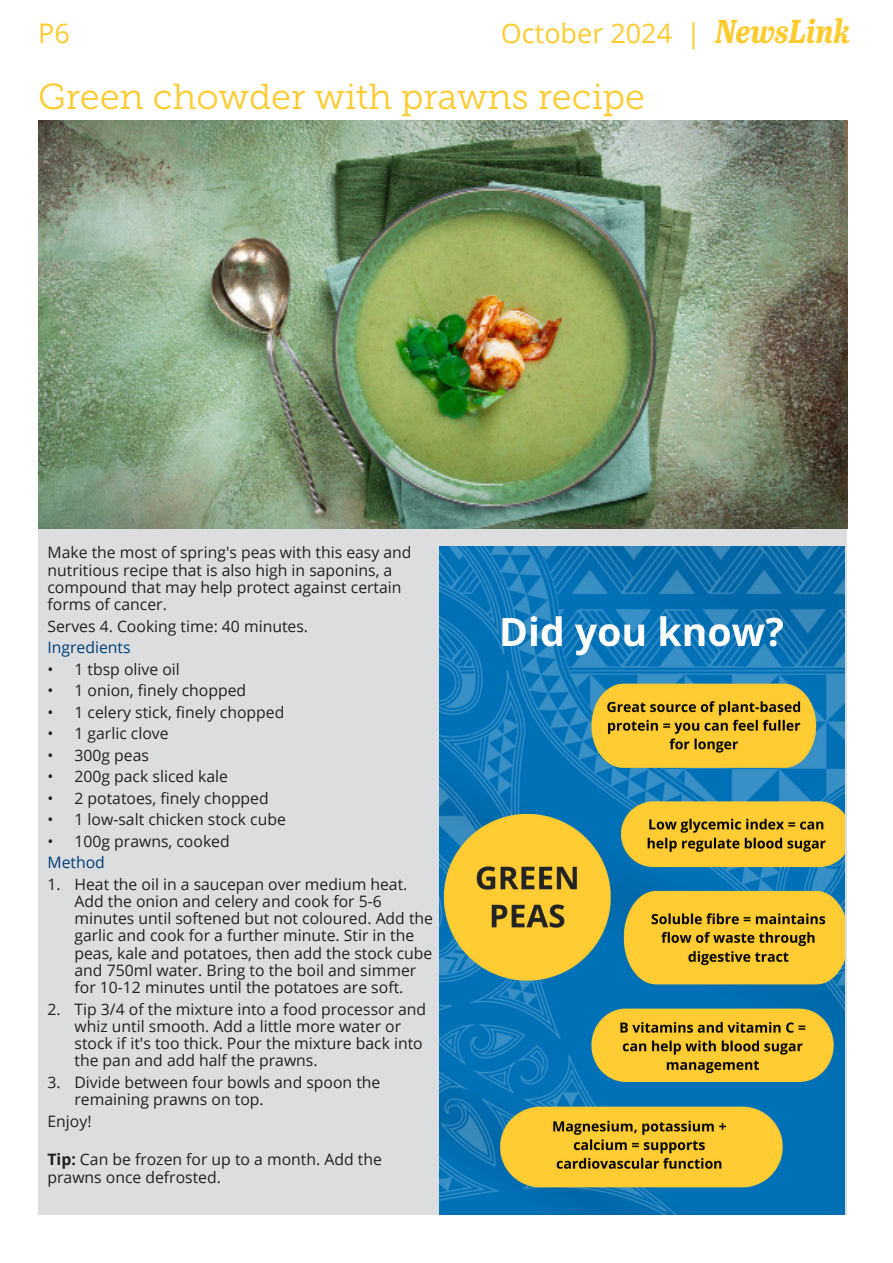
<style>
.page{position:relative;width:893px;height:1263px;background:#fff}
.page>*{position:absolute;margin:0;border:0;box-sizing:border-box;transform-origin:0 0}
.t1{font:36px "Museo Slab 300";color:#fecb2f}
.t2{font:27px "Open Sans";color:#fecb2f}
.t3{font:15.75px/17.2px "Open Sans";color:#231f20}
.t4{font:15.75px "Open Sans";color:#003d78}
.s1{font-family:"Abril Titling Cnd";font-weight:700;font-style:italic;font-size:33px}
.s2{font-weight:700}
</style>
<div class="page">
<div style="left:38px;top:528px;width:809px;height:686px;background:#dcdddf"></div>
<img style="left:38px;top:120px;width:809px;height:408px">
<hr style="left:452px;top:853px;width:395px;height:2px;background:#d1d2d4">
<img style="left:439px;top:546px;width:406px;height:668px">
<p class="t2" style="left:38px;top:14px;width:33px">P6</p>
<p class="t2" style="left:501px;top:14px;width:351px">October 2024 | <span class="s1">NewsLink</span></p>
<p class="t1" style="left:38px;top:76px;width:608px">Green chowder with prawns recipe</p>
<p class="t3" style="left:47px;top:543px;width:366px">Make the most of spring's peas with this easy and nutritious recipe that is also high in saponins, a compound that may help protect against certain forms of cancer.</p>
<p class="t3" style="left:47px;top:617px;width:262px">Serves 4. Cooking time: 40 minutes.</p>
<p class="t4" style="left:47px;top:636px;width:85px">Ingredients</p>
<p class="t3" style="left:47px;top:660px;width:134px">• 1 tbsp olive oil</p>
<p class="t3" style="left:47px;top:681px;width:200px">• 1 onion, finely chopped</p>
<p class="t3" style="left:47px;top:703px;width:238px">• 1 celery stick, finely chopped</p>
<p class="t3" style="left:47px;top:724px;width:123px">• 1 garlic clove</p>
<p class="t3" style="left:47px;top:746px;width:103px">• 300g peas</p>
<p class="t3" style="left:47px;top:767px;width:182px">• 200g pack sliced kale</p>
<p class="t3" style="left:47px;top:789px;width:223px">• 2 potatoes, finely chopped</p>
<p class="t3" style="left:47px;top:810px;width:240px">• 1 low-salt chicken stock cube</p>
<p class="t3" style="left:47px;top:832px;width:184px">• 100g prawns, cooked</p>
<p class="t4" style="left:47px;top:851px;width:59px">Method</p>
<p class="t3" style="left:74px;top:875px;width:360px;text-indent:-27px">1. Heat the oil in a saucepan over medium heat.<br>Add the onion and celery and cook for 5-6 minutes until softened but not coloured. Add the garlic and cook for a further minute. Stir in the peas, kale and potatoes, then add the stock cube and 750ml water. Bring to the boil and simmer for 10-12 minutes until the potatoes are soft.</p>
<p class="t3" style="left:74px;top:1000px;width:353px;text-indent:-27px">2. Tip 3/4 of the mixture into a food processor and whiz until smooth. Add a little more water or stock if it's too thick. Pour the mixture back into the pan and add half the prawns.</p>
<p class="t3" style="left:74px;top:1073px;width:307px;text-indent:-27px">3. Divide between four bowls and spoon the remaining prawns on top.</p>
<p class="t3" style="left:47px;top:1112px;width:46px">Enjoy!</p>
<p class="t3" style="left:47px;top:1150px;width:336px"><span class="s2">Tip:</span> Can be frozen for up to a month. Add the prawns once defrosted.</p>
</div>
